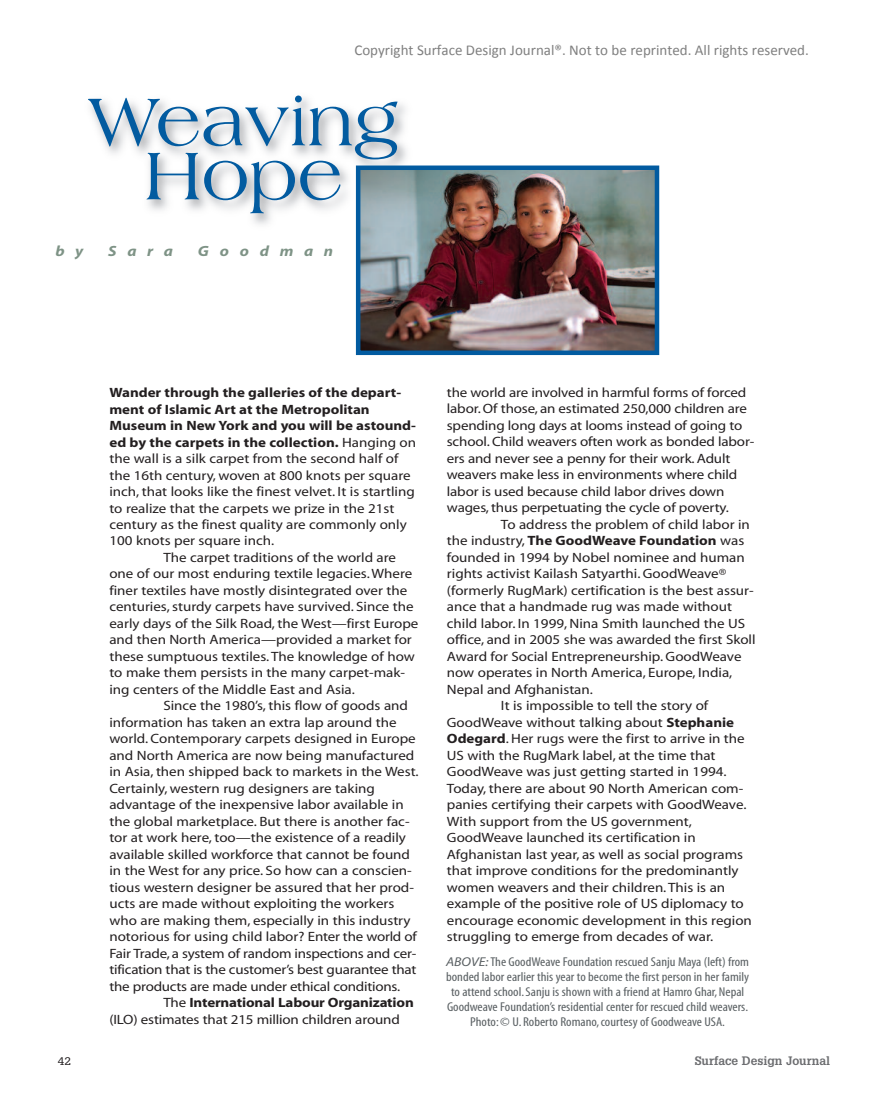
<style>
.page{position:relative;width:891px;height:1107px;background:#fff}
.page>*{position:absolute;margin:0;border:0;box-sizing:border-box;transform-origin:0 0}
.t1{font:72px/54px "Americana";color:#025ba0;text-align:center}
.t2{font:15px "Calibri";color:#808080}
.t3{font:italic 700 14.85px "Myriad";letter-spacing:.65em;color:#7e9386;scale:1.11 1}
.t4{font:13.5px/16.5px "Myriad";color:#231f20;scale:1.11 1}
.t5{font:700 13.5px "Myriad";color:#231f20;scale:1.11 1}
.t6{font:condensed 12.9px/15px "Myriad";color:#5a6063;text-align:center;scale:1.11 1}
.t7{font:700 12px "Glypha";color:#6c6d70}
.t8{font:10.8px "Glypha";color:#231f20;scale:1.11 1}
.s1{font-weight:700}
.s2{font-weight:400}
.s3{font-style:italic;font-stretch:normal}
</style>
<div class="page">
<img style="left:361px;top:171px;width:293px;height:179px">
<div style="left:356px;top:166px;width:303px;height:189px;border:4px solid #025ba0"></div>
<p class="t2" style="left:354px;top:41px;width:456px">Copyright Surface Design Journal®. Not to be reprinted. All rights reserved.</p>
<h1 class="t1" style="left:88px;top:99px;width:313px">Weaving<br>Hope</h1>
<p class="t3" style="left:56px;top:245px;width:27px">b y</p>
<p class="t3" style="left:108px;top:245px;width:60px">Sara</p>
<p class="t3" style="left:198px;top:245px;width:123px">Goodman</p>
<p class="t4" style="left:109px;top:385px;width:278px"><span class="s1">Wander through the galleries of the depart&shy;ment of Islamic Art at the Metropolitan Museum in New York and you will be astound&shy;ed by the carpets in the collection.</span> Hanging on the wall is a silk carpet from the second half of the 16th century, woven at 800 knots per square inch, that looks like the finest velvet. It is startling to realize that the carpets we prize in the 21st century as the finest quality are commonly only 100 knots per square inch.</p>
<p class="t4" style="left:109px;top:550px;width:280px;text-indent:54px">The carpet traditions of the world are one of our most enduring textile legacies. Where finer textiles have mostly disintegrated over the centuries, sturdy carpets have survived. Since the early days of the Silk Road, the West—first Europe and then North America—provided a market for these sumptuous textiles. The knowledge of how to make them persists in the many carpet-mak&shy;ing centers of the Middle East and Asia.</p>
<p class="t4" style="left:109px;top:699px;width:280px;text-indent:54px">Since the 1980’s, this flow of goods and information has taken an extra lap around the world. Contemporary carpets designed in Europe and North America are now being manufactured in Asia, then shipped back to markets in the West.<br>Certainly, western rug designers are taking advantage of the inexpensive labor available in the global marketplace. But there is another fac&shy;tor at work here, too—the existence of a readily available skilled workforce that cannot be found in the West for any price. So how can a conscien&shy;tious western designer be assured that her prod&shy;ucts are made without exploiting the workers who are making them, especially in this industry notorious for using child labor? Enter the world of Fair Trade, a system of random inspections and cer&shy;tification that is the customer’s best guarantee that the products are made under ethical conditions.</p>
<p class="t4" style="left:109px;top:996px;width:276px;text-indent:54px">The <span class="s1">International Labour Organization </span>(ILO) estimates that 215 million children around</p>
<p class="t4" style="left:447px;top:385px;width:279px">the world are involved in harmful forms of forced labor. Of those, an estimated 250,000 children are spending long days at looms instead of going to school. Child weavers often work as bonded labor&shy;ers and never see a penny for their work. Adult weavers make less in environments where child labor is used because child labor drives down wages, thus perpetuating the cycle of poverty.</p>
<p class="t4" style="left:501px;top:517px;width:226px">To address the problem of child labor in</p>
<p class="t5" style="left:447px;top:536px;width:269px"><span class="s2">the industry,</span> The GoodWeave Foundation <span class="s2">was</span></p>
<p class="t4" style="left:447px;top:550px;width:270px">founded in 1994 by Nobel nominee and human</p>
<p class="t4" style="left:447px;top:567px;width:253px">rights activist Kailash Satyarthi. GoodWeave®</p>
<p class="t4" style="left:447px;top:583px;width:278px">(formerly RugMark) certification is the best assur-</p>
<p class="t4" style="left:447px;top:600px;width:258px">ance that a handmade rug was made without</p>
<p class="t4" style="left:447px;top:616px;width:270px">child labor. In 1999, Nina Smith launched the US</p>
<p class="t4" style="left:447px;top:633px;width:280px">office, and in 2005 she was awarded the first Skoll</p>
<p class="t4" style="left:447px;top:649px;width:267px">Award for Social Entrepreneurship. GoodWeave</p>
<p class="t4" style="left:447px;top:666px;width:259px">now operates in North America, Europe, India,</p>
<p class="t4" style="left:447px;top:682px;width:133px">Nepal and Afghanistan.</p>
<p class="t4" style="left:501px;top:699px;width:188px">It is impossible to tell the story of</p>
<p class="t4" style="left:447px;top:715px;width:260px">GoodWeave without talking about <span class="s1">Stephanie</span></p>
<p class="t4" style="left:447px;top:732px;width:270px"><span class="s1">Odegard</span>. Her rugs were the first to arrive in the</p>
<p class="t4" style="left:447px;top:748px;width:244px">US with the RugMark label, at the time that</p>
<p class="t4" style="left:447px;top:765px;width:253px">GoodWeave was just getting started in 1994.</p>
<p class="t4" style="left:447px;top:781px;width:269px">Today, there are about 90 North American com-</p>
<p class="t4" style="left:447px;top:798px;width:271px">panies certifying their carpets with GoodWeave.</p>
<p class="t4" style="left:447px;top:814px;width:222px">With support from the US government,</p>
<p class="t4" style="left:447px;top:831px;width:226px">GoodWeave launched its certification in</p>
<p class="t4" style="left:447px;top:847px;width:268px">Afghanistan last year, as well as social programs</p>
<p class="t4" style="left:447px;top:864px;width:264px">that improve conditions for the predominantly</p>
<p class="t4" style="left:447px;top:880px;width:252px">women weavers and their children. This is an</p>
<p class="t4" style="left:447px;top:897px;width:269px">example of the positive role of US diplomacy to</p>
<p class="t4" style="left:447px;top:913px;width:276px">encourage economic development in this region</p>
<p class="t4" style="left:447px;top:930px;width:241px">struggling to emerge from decades of war.</p>
<p class="t6" style="left:446px;top:955px;width:274px"><span class="s3">ABOVE:</span>The GoodWeave Foundation rescued Sanju Maya (left) from bonded labor earlier this year to become the first person in her family to attend school. Sanju is shown with a friend at Hamro Ghar, Nepal Goodweave Foundation’s residential center for rescued child weavers.<br>Photo: © U. Roberto Romano, courtesy of Goodweave USA.</p>
<p class="t8" style="left:58px;top:1055px;width:14px">42</p>
<p class="t7" style="left:695px;top:1054px;width:137px">Surface Design Journal</p>
</div>
